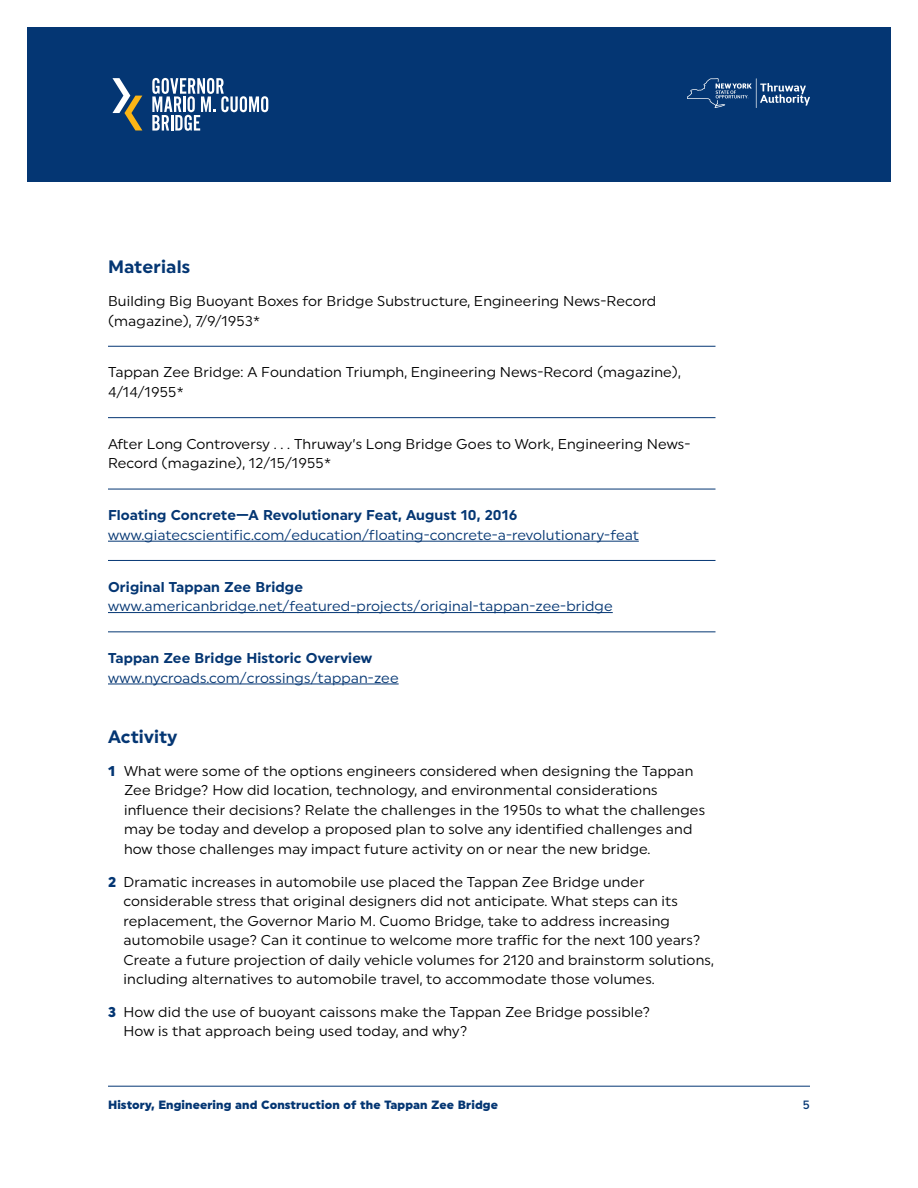
<style>
.page{position:relative;width:918px;height:1188px;background:#fff}
.page>*{position:absolute;margin:0;border:0;box-sizing:border-box;transform-origin:0 0}
.t1{font:700 18px "Uniform";letter-spacing:.01em;color:#043673}
.t2{font:14.25px/19.5px "Uniform";letter-spacing:.01em;color:#000}
.t3{font:14.25px "Uniform";letter-spacing:.01em;color:#043673}
.t4{font:700 14.25px "Uniform";letter-spacing:.01em;color:#043673}
.t5{font:900 12px "Uniform";letter-spacing:.01em;color:#043673}
.t6{font:500 12px "Uniform";color:#043673}
.s1{font-weight:900;color:#043673}
</style>
<div class="page">
<div style="left:27px;top:27px;width:864px;height:154px;background:#043673"></div>
<hr style="left:108px;top:1086px;width:702px;height:1px;background:#043673">
<svg style="left:152px;top:78px;width:116px;height:53px"></svg>
<svg style="left:112px;top:78px;width:30px;height:52px"></svg>
<svg style="left:687px;top:78px;width:123px;height:30px"></svg>
<hr style="left:108px;top:346px;width:608px;height:1px;background:#043673">
<hr style="left:108px;top:417px;width:608px;height:1px;background:#043673">
<hr style="left:108px;top:489px;width:608px;height:1px;background:#043673">
<hr style="left:108px;top:560px;width:608px;height:1px;background:#043673">
<hr style="left:108px;top:541px;width:531px;height:1px;background:#043673">
<hr style="left:108px;top:632px;width:608px;height:1px;background:#043673">
<hr style="left:108px;top:612px;width:505px;height:1px;background:#043673">
<hr style="left:108px;top:684px;width:291px;height:1px;background:#043673">
<p class="t1" style="left:108px;top:256px;width:84px">Materials</p>
<p class="t2" style="left:108px;top:291px;width:550px">Building Big Buoyant Boxes for Bridge Substructure, Engineering News-Record (magazine), 7/9/1953*</p>
<p class="t2" style="left:108px;top:362px;width:574px">Tappan Zee Bridge: A Foundation Triumph, Engineering News-Record (magazine),<br>4/14/1955*</p>
<p class="t2" style="left:108px;top:434px;width:584px">After Long Controversy . . . Thruway’s Long Bridge Goes to Work, Engineering News-<br>Record (magazine), 12/15/1955*</p>
<p class="t4" style="left:108px;top:507px;width:411px">Floating Concrete—A Revolutionary Feat, August 10, 2016</p>
<p class="t3" style="left:108px;top:526px;width:532px">www.giatecscientific.com/education/floating-concrete-a-revolutionary-feat</p>
<p class="t4" style="left:108px;top:578px;width:197px">Original Tappan Zee Bridge</p>
<p class="t3" style="left:108px;top:598px;width:506px">www.americanbridge.net/featured-projects/original-tappan-zee-bridge</p>
<p class="t4" style="left:108px;top:649px;width:266px">Tappan Zee Bridge Historic Overview</p>
<p class="t3" style="left:108px;top:669px;width:292px">www.nycroads.com/crossings/tappan-zee</p>
<p class="t1" style="left:108px;top:725px;width:71px">Activity</p>
<p class="t2" style="left:124px;top:761px;width:583px;text-indent:-16px"><span class="s1">1</span> What were some of the options engineers considered when designing the Tappan Zee Bridge? How did location, technology, and environmental considerations influence their decisions? Relate the challenges in the 1950s to what the challenges may be today and develop a proposed plan to solve any identified challenges and how those challenges may impact future activity on or near the new bridge.</p>
<p class="t2" style="left:124px;top:872px;width:592px;text-indent:-16px"><span class="s1">2</span> Dramatic increases in automobile use placed the Tappan Zee Bridge under considerable stress that original designers did not anticipate. What steps can its replacement, the Governor Mario M. Cuomo Bridge, take to address increasing automobile usage? Can it continue to welcome more traffic for the next 100 years?<br>Create a future projection of daily vehicle volumes for 2120 and brainstorm solutions, including alternatives to automobile travel, to accommodate those volumes.</p>
<p class="t2" style="left:124px;top:1002px;width:528px;text-indent:-16px"><span class="s1">3</span> How did the use of buoyant caissons make the Tappan Zee Bridge possible?<br>How is that approach being used today, and why?</p>
<p class="t5" style="left:108px;top:1098px;width:392px">History, Engineering and Construction of the Tappan Zee Bridge</p>
<p class="t6" style="left:803px;top:1098px;width:9px">5</p>
</div>
